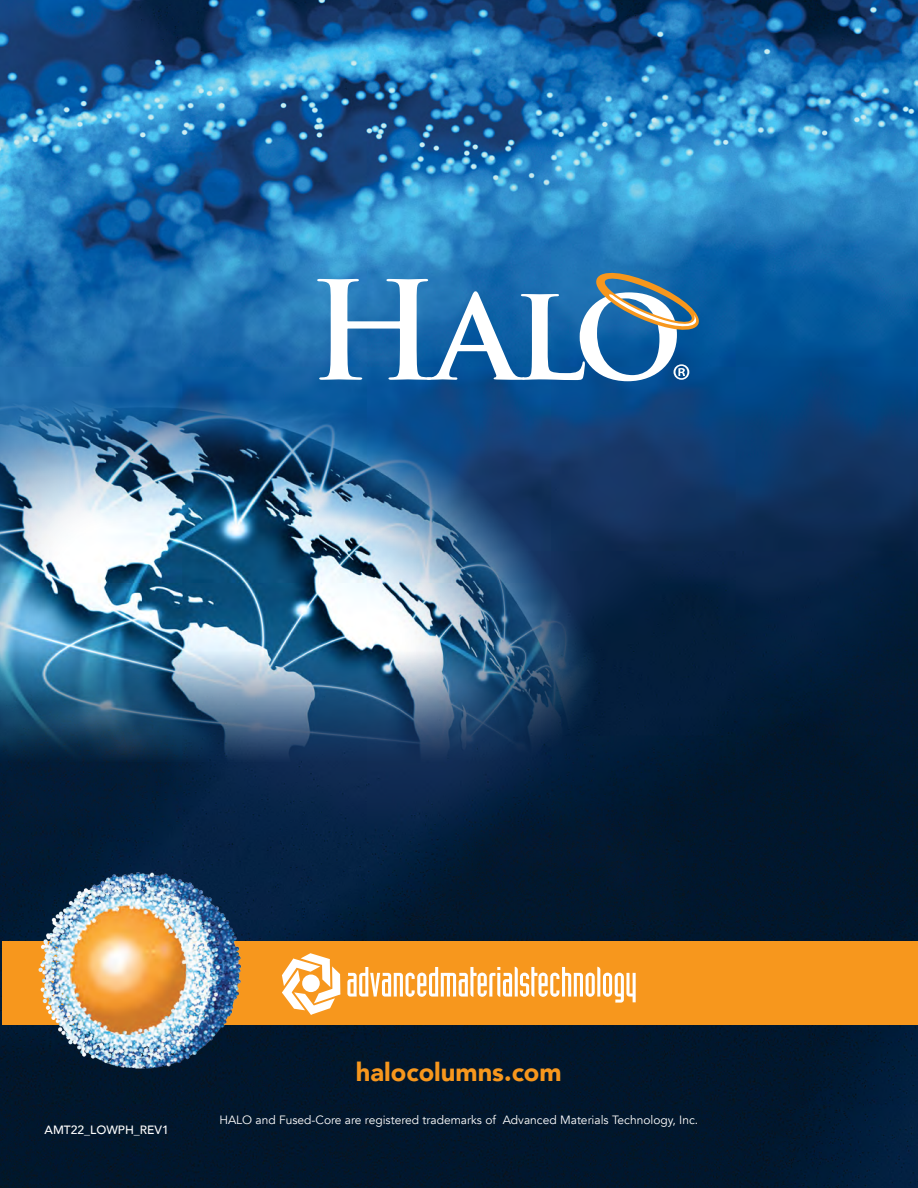
<style>
.page{position:relative;width:918px;height:1188px;background:#fff}
.page>*{position:absolute;margin:0;border:0;box-sizing:border-box;transform-origin:0 0}
.t1{font:900 25.5px "Avenir";color:#f7971d}
.t2{font:12px "Avenir";color:#fff}
.t3{font:500 12px "Avenir";color:#fff}
</style>
<div class="page">
<img style="left:1px;top:0;width:915px;height:1188px">
<img style="left:1px;top:399px;width:600px;height:447px">
<img style="left:0;top:0;width:1px;height:1188px">
<img style="left:916px;top:0;width:2px;height:1188px">
<div style="left:2px;top:941px;width:916px;height:84px;background:#f7971d"></div>
<svg style="left:347px;top:967px;width:289px;height:36px"></svg>
<svg style="left:282px;top:953px;width:58px;height:62px"></svg>
<div style="left:302px;top:975px;width:18px;height:17px;background:#fff;border-radius:50%"></div>
<svg style="left:317px;top:270px;width:385px;height:111px"></svg>
<img style="left:23px;top:851px;width:236px;height:235px">
<p class="t3" style="left:45px;top:1119px;width:126px">AMT22_LOWPH_REV1</p>
<p class="t1" style="left:356px;top:1050px;width:207px">halocolumns.com</p>
<p class="t2" style="left:219px;top:1113px;width:480px">HALO and Fused-Core are registered trademarks of Advanced Materials Technology, Inc.</p>
</div>
